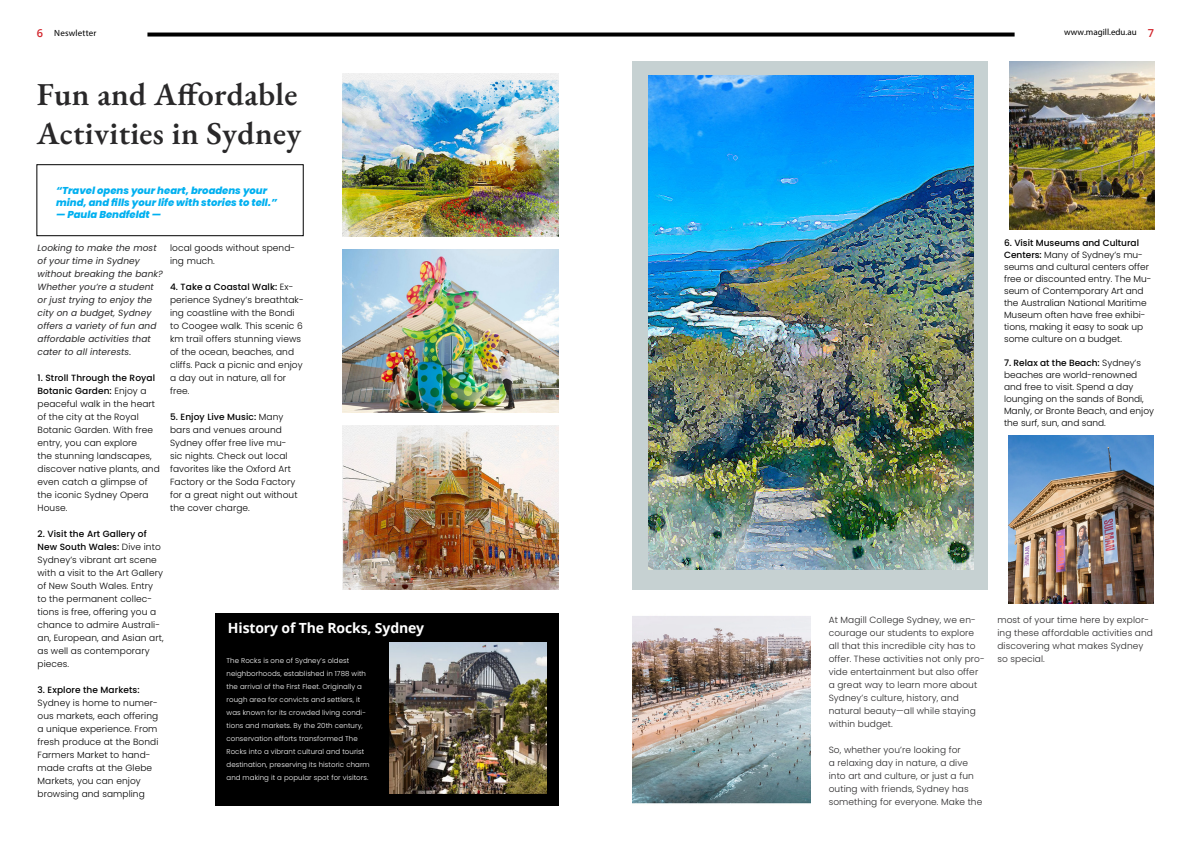
<style>
.page{position:relative;width:1191px;height:842px;background:#fff}
.page>*{position:absolute;margin:0;border:0;box-sizing:border-box;transform-origin:0 0}
.t1{font:32px/38.4px "EB Garamond";letter-spacing:.01em;color:#292829}
.t2{font:700 14px "Open Sans";letter-spacing:-.01em;color:#fff}
.t3{font:italic 800 10px/12px "Poppins";color:#00b0f0}
.t4{font:300 9px/13px "Poppins";letter-spacing:.01em;color:#000}
.t5{font:300 9px/13px "Poppins";letter-spacing:.01em;color:#292829}
.t6{font:italic 9px/13px "Poppins";letter-spacing:.01em;color:#292829}
.t7{font:500 9px "Poppins";letter-spacing:.01em;color:#000}
.t8{font:9px "Myriad Pro";color:#000}
.t9{font:9px "Myriad Pro";letter-spacing:.02em;color:#000}
.t10{font:300 7px/13px "Poppins";letter-spacing:.01em;color:#fff}
.s1{font-family:"Open Sans";font-weight:600;font-size:11px;color:#d2232a}
.s2{font-weight:500}
</style>
<div class="page">
<div style="left:215px;top:613px;width:343px;height:192px;background:#000"></div>
<div style="left:632px;top:61px;width:356px;height:528px;background:#c6d1d2"></div>
<img style="left:648px;top:76px;width:325px;height:494px">
<img style="left:632px;top:616px;width:178px;height:188px">
<img style="left:1009px;top:61px;width:145px;height:168px">
<div style="left:36px;top:164px;width:268px;height:72px;border:1px solid #000"></div>
<img style="left:342px;top:73px;width:216px;height:164px">
<img style="left:342px;top:249px;width:216px;height:164px">
<img style="left:342px;top:425px;width:216px;height:164px">
<img style="left:1009px;top:436px;width:144px;height:168px">
<img style="left:390px;top:642px;width:156px;height:151px">
<svg style="left:147px;top:33px;width:867px;height:4px;fill:#000"></svg>
<p class="t9" style="left:37px;top:27px;width:61px"><span class="s1">6</span> Neswletter</p>
<p class="t8" style="left:1064px;top:27px;width:91px">www.magill.edu.au <span class="s1">7</span></p>
<h1 class="t1" style="left:37px;top:75px;width:266px">Fun and Affordable<br>Activities in Sydney</h1>
<p class="t3" style="left:56px;top:185px;width:222px">“Travel opens your heart, broadens your mind, and fills your life with stories to tell.”</p>
<p class="t3" style="left:56px;top:209px;width:107px">— Paula Bendfeldt —</p>
<p class="t6" style="left:38px;top:241px;width:127px">Looking to make the most of your time in Sydney without breaking the bank?<br>Whether you’re a student or just trying to enjoy the city on a budget, Sydney offers a variety of fun and affordable activities that cater to all interests.</p>
<p class="t4" style="left:38px;top:371px;width:124px"><span class="s2">1. Stroll Through the Royal<br>Botanic Garden:</span> Enjoy a peaceful walk in the heart of the city at the Royal<br>Botanic Garden. With free entry, you can explore<br>the stunning landscapes, discover native plants, and even catch a glimpse of the iconic Sydney Opera<br>House.</p>
<p class="t4" style="left:38px;top:527px;width:128px"><span class="s2">2. Visit the Art Gallery of<br>New South Wales:</span> Dive into<br>Sydney’s vibrant art scene with a visit to the Art Gallery of New South Wales. Entry to the permanent collec&shy;tions is free, offering you a chance to admire Australi&shy;an, European, and Asian art, as well as contemporary pieces.</p>
<p class="t7" style="left:38px;top:684px;width:104px">3. Explore the Markets:</p>
<p class="t4" style="left:38px;top:696px;width:122px">Sydney is home to numer&shy;ous markets, each offering a unique experience. From fresh produce at the Bondi<br>Farmers Market to hand&shy;made crafts at the Glebe<br>Markets, you can enjoy browsing and sampling</p>
<p class="t4" style="left:170px;top:241px;width:127px">local goods without spend&shy;ing much.</p>
<p class="t4" style="left:170px;top:280px;width:135px"><span class="s2">4. Take a Coastal Walk:</span> Ex&shy;perience Sydney’s breathtak&shy;ing coastline with the Bondi to Coogee walk. This scenic 6 km trail offers stunning views of the ocean, beaches, and cliffs. Pack a picnic and enjoy a day out in nature, all for free.</p>
<p class="t4" style="left:170px;top:410px;width:129px"><span class="s2">5. Enjoy Live Music:</span> Many bars and venues around<br>Sydney offer free live mu&shy;sic nights. Check out local favorites like the Oxford Art<br>Factory or the Soda Factory for a great night out without the cover charge.</p>
<h2 class="t2" style="left:228px;top:618px;width:198px">History of The Rocks, Sydney</h2>
<p class="t10" style="left:226px;top:654px;width:145px">The Rocks is one of Sydney’s oldest neighborhoods, established in 1788 with the arrival of the First Fleet. Originally a rough area for convicts and settlers, it was known for its crowded living condi&shy;tions and markets. By the 20th century, conservation efforts transformed The Rocks into a vibrant cultural and tourist destination, preserving its historic charm and making it a popular spot for visitors.</p>
<p class="t4" style="left:1004px;top:237px;width:149px;line-height:12px"><span class="s2">6. Visit Museums and Cultural<br>Centers:</span> Many of Sydney’s mu&shy;seums and cultural centers offer free or discounted entry. The Mu&shy;seum of Contemporary Art and the Australian National Maritime<br>Museum often have free exhibi&shy;tions, making it easy to soak up some culture on a budget.</p>
<p class="t4" style="left:1004px;top:357px;width:151px;line-height:12px"><span class="s2">7. Relax at the Beach:</span> Sydney’s beaches are world-renowned and free to visit. Spend a day lounging on the sands of Bondi,<br>Manly, or Bronte Beach, and enjoy the surf, sun, and sand.</p>
<p class="t5" style="left:828px;top:613px;width:158px">At Magill College Sydney, we en&shy;courage our students to explore all that this incredible city has to offer. These activities not only pro&shy;vide entertainment but also offer a great way to learn more about<br>Sydney’s culture, history, and natural beauty—all while staying within budget.</p>
<p class="t5" style="left:828px;top:743px;width:155px">So, whether you’re looking for<br>a relaxing day in nature, a dive into art and culture, or just a fun outing with friends, Sydney has something for everyone. Make the</p>
<p class="t5" style="left:997px;top:613px;width:157px">most of your time here by explor&shy;ing these affordable activities and discovering what makes Sydney so special.</p>
</div>
